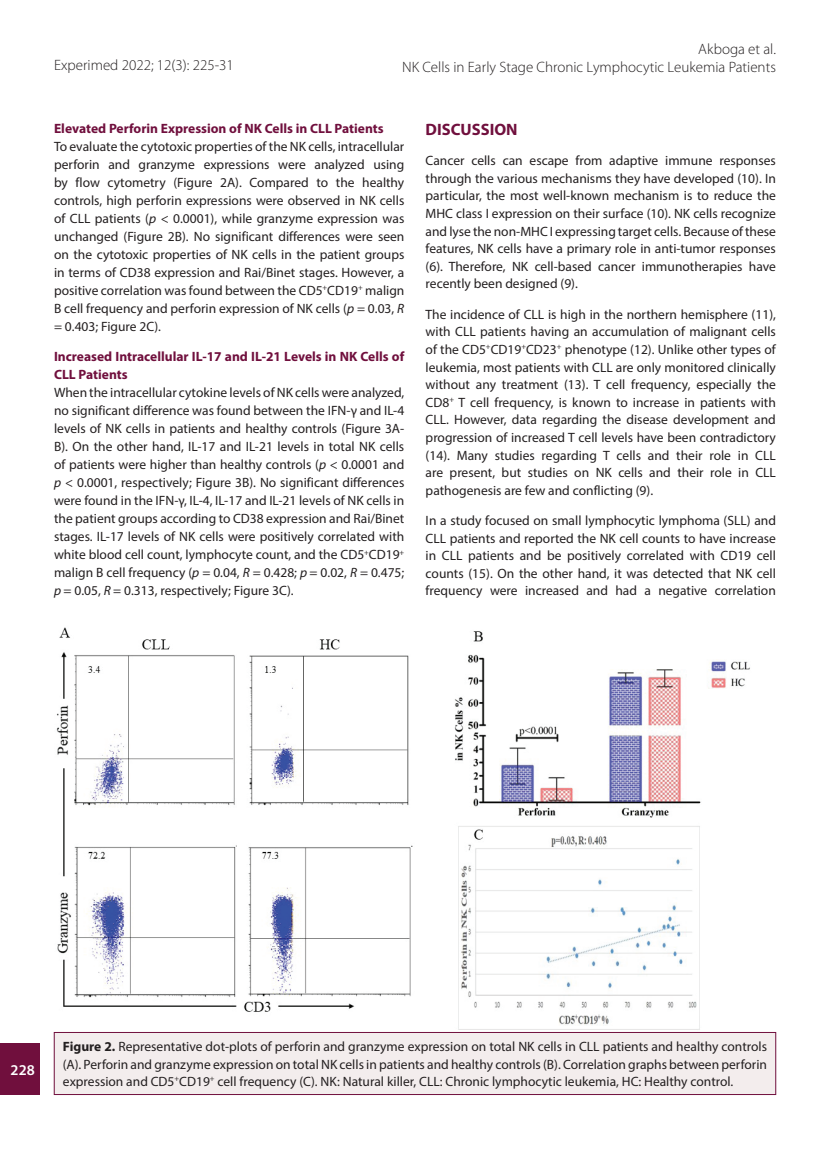
<style>
.page{position:relative;width:830px;height:1149px;background:#fff}
.page>*{position:absolute;margin:0;border:0;box-sizing:border-box;transform-origin:0 0}
.t1{font:700 16.5px "Myriad Pro";color:#700f3d}
.t2{font:300 15px/18px "Myriad Pro";color:#231f20;text-align:right}
.t3{font:600 15px "Myriad Pro";color:#fff}
.t4{font:13.5px/18px "Myriad Pro";color:#231f20;text-align:justify}
.t5{font:700 13.5px/18px "Myriad Pro";color:#700f3d}
.s1{font-style:italic}
.s2{font-weight:700}
</style>
<div class="page">
<div style="left:0;top:1042px;width:39px;height:52px;background:#700f3d"></div>
<img style="left:56px;top:627px;width:694px;height:403px">
<div style="left:54px;top:1032px;width:721px;height:62px;background:#f3eded"></div>
<div style="left:54px;top:1031px;width:721px;height:63px;border:1px solid #700f3d"></div>
<p class="t2" style="left:54px;top:55px;width:181px">Experimed 2022; 12(3): 225-31</p>
<p class="t2" style="left:402px;top:40px;width:375px">Akboga et al.<br>NK Cells in Early Stage Chronic Lymphocytic Leukemia Patients</p>
<p class="t5" style="left:54px;top:119px;width:331px">Elevated Perforin Expression of NK Cells in CLL Patients</p>
<p class="t4" style="left:54px;top:137px;width:351px">To evaluate the cytotoxic properties of the NK cells, intracellular perforin and granzyme expressions were analyzed using by flow cytometry (Figure 2A). Compared to the healthy controls, high perforin expressions were observed in NK cells of CLL patients (<span class="s1">p</span> &lt; 0.0001), while granzyme expression was unchanged (Figure 2B). No significant differences were seen on the cytotoxic properties of NK cells in the patient groups in terms of CD38 expression and Rai/Binet stages. However, a positive correlation was found between the CD5<sup>+</sup>CD19<sup>+</sup> malign B cell frequency and perforin expression of NK cells (<span class="s1">p</span> = 0.03, <span class="s1">R </span>= 0.403; Figure 2C).</p>
<p class="t5" style="left:54px;top:347px;width:351px">Increased Intracellular IL-17 and IL-21 Levels in NK Cells of<br>CLL Patients</p>
<p class="t4" style="left:54px;top:383px;width:351px">When the intracellular cytokine levels of NK cells were analyzed, no significant difference was found between the IFN-γ and IL-4 levels of NK cells in patients and healthy controls (Figure 3A-B). On the other hand, IL-17 and IL-21 levels in total NK cells of patients were higher than healthy controls (<span class="s1">p</span> &lt; 0.0001 and <span class="s1">p</span> &lt; 0.0001, respectively; Figure 3B). No significant differences were found in the IFN-γ, IL-4, IL-17 and IL-21 levels of NK cells in the patient groups according to CD38 expression and Rai/Binet stages. IL-17 levels of NK cells were positively correlated with white blood cell count, lymphocyte count, and the CD5<sup>+</sup>CD19<sup>+ </sup>malign B cell frequency (<span class="s1">p</span> = 0.04, <span class="s1">R</span> = 0.428; <span class="s1">p</span> = 0.02, <span class="s1">R</span> = 0.475; <span class="s1">p</span> = 0.05, <span class="s1">R</span> = 0.313, respectively; Figure 3C).</p>
<p class="t1" style="left:425px;top:118px;width:93px">DISCUSSION</p>
<p class="t4" style="left:425px;top:152px;width:351px;line-height:17.5px">Cancer cells can escape from adaptive immune responses through the various mechanisms they have developed (10). In particular, the most well-known mechanism is to reduce the MHC class I expression on their surface (10). NK cells recognize and lyse the non-MHC I expressing target cells. Because of these features, NK cells have a primary role in anti-tumor responses (6). Therefore, NK cell-based cancer immunotherapies have recently been designed (9).</p>
<p class="t4" style="left:425px;top:305px;width:351px;line-height:17.5px">The incidence of CLL is high in the northern hemisphere (11), with CLL patients having an accumulation of malignant cells of the CD5<sup>+</sup>CD19<sup>+</sup>CD23<sup>+</sup> phenotype (12). Unlike other types of leukemia, most patients with CLL are only monitored clinically without any treatment (13). T cell frequency, especially the CD8<sup>+</sup> T cell frequency, is known to increase in patients with CLL. However, data regarding the disease development and progression of increased T cell levels have been contradictory (14). Many studies regarding T cells and their role in CLL are present, but studies on NK cells and their role in CLL pathogenesis are few and conflicting (9).</p>
<p class="t4" style="left:425px;top:511px;width:351px;line-height:17.5px">In a study focused on small lymphocytic lymphoma (SLL) and CLL patients and reported the NK cell counts to have increase in CLL patients and be positively correlated with CD19 cell counts (15). On the other hand, it was detected that NK cell frequency were increased and had a negative correlation</p>
<p class="t3" style="left:11px;top:1059px;width:26px">228</p>
<p class="t4" style="left:63px;top:1037px;width:705px;line-height:17.2px"><span class="s2">Figure 2.</span> Representative dot-plots of perforin and granzyme expression on total NK cells in CLL patients and healthy controls (A). Perforin and granzyme expression on total NK cells in patients and healthy controls (B). Correlation graphs between perforin expression and CD5<sup>+</sup>CD19<sup>+</sup> cell frequency (C). NK: Natural killer, CLL: Chronic lymphocytic leukemia, HC: Healthy control.</p>
</div>
